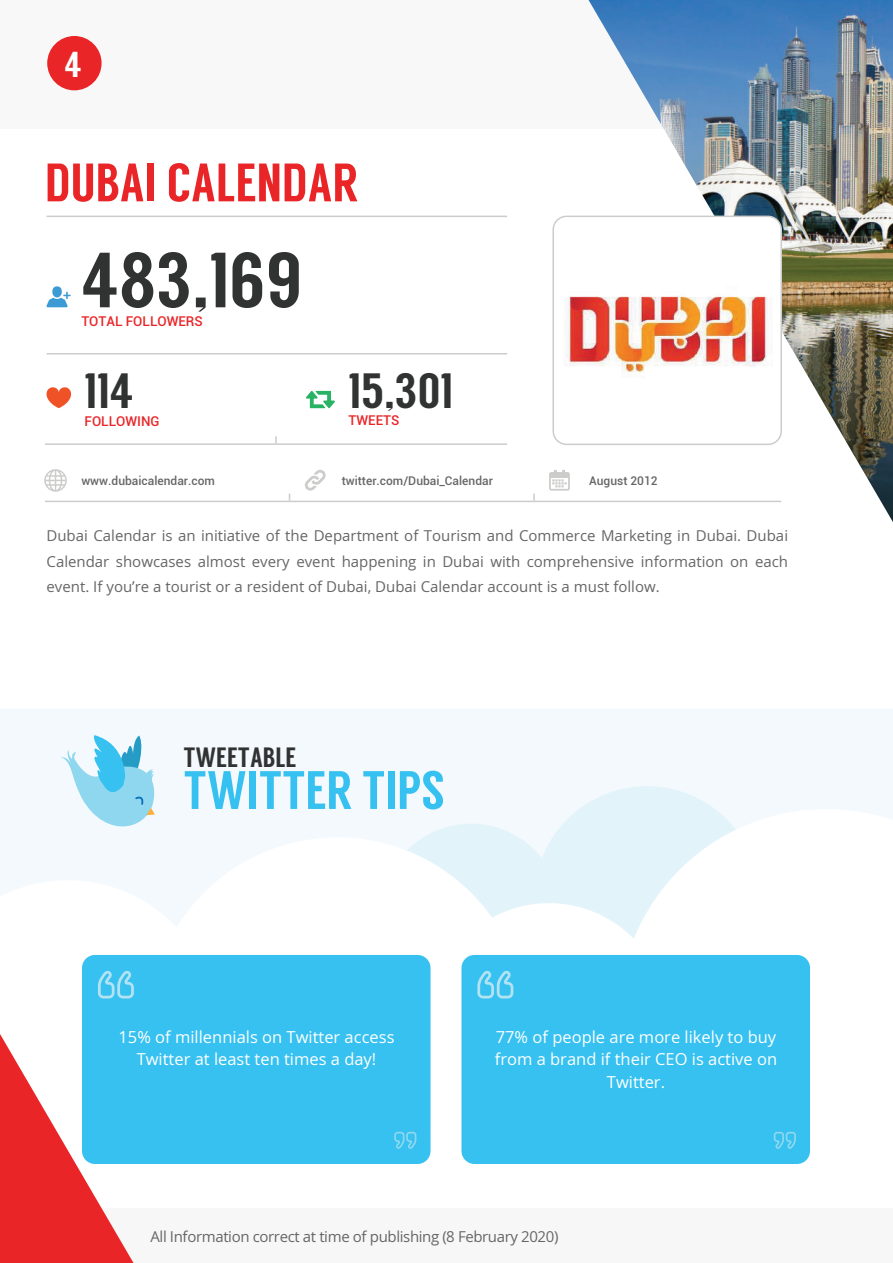
<style>
.page{position:relative;width:893px;height:1263px;background:#fff}
.page>*{position:absolute;margin:0;border:0;box-sizing:border-box;transform-origin:0 0}
.t1{font:78px "Langdon";color:#313232}
.t2{font:54px "Langdon";color:#ea2528}
.t3{font:54px "Langdon";color:#36c1f1}
.t4{font:49.5px "Langdon";color:#313232}
.t5{font:36px "Langdon";color:#fff}
.t6{font:27.9px "Langdon";color:#313232}
.t7{font:16.5px/22.5px "Open Sans";color:#fff;text-align:center}
.t8{font:15px/25.5px "Open Sans";letter-spacing:-.025em;color:#666;text-align:justify}
.t9{font:500 13.5px "Roboto";color:#ea2528}
.t10{font:500 12px "Roboto";color:#666}
</style>
<div class="page">
<div style="left:0;top:0;width:893px;height:129px;background:#f8f8f8"></div>
<div style="left:0;top:1208px;width:893px;height:55px;background:#f7f7f7"></div>
<img style="left:588px;top:0;width:305px;height:522px">
<svg style="left:0;top:1034px;width:134px;height:229px"></svg>
<hr style="left:46px;top:353px;width:461px;height:1px;background:#cccccb">
<hr style="left:46px;top:216px;width:461px;height:1px;background:#cccccb">
<hr style="left:45px;top:443px;width:462px;height:2px;background:#cccccb">
<svg style="left:275px;top:436px;width:2px;height:7px"></svg>
<hr style="left:45px;top:501px;width:736px;height:1px;background:#cccccb">
<svg style="left:533px;top:494px;width:2px;height:7px"></svg>
<img style="left:555px;top:216px;width:226px;height:228px">
<div style="left:552px;top:216px;width:230px;height:229px;border:2px solid #cccccb;border-radius:13px"></div>
<div style="left:47px;top:36px;width:55px;height:54px;background:#ea2528;border-radius:50%"></div>
<svg style="left:306px;top:391px;width:29px;height:17px"></svg>
<svg style="left:46px;top:387px;width:25px;height:21px"></svg>
<div style="left:52px;top:286px;width:10px;height:11px;background:#3c9bd5;border-radius:50%"></div>
<svg style="left:46px;top:292px;width:25px;height:15px"></svg>
<svg style="left:549px;top:470px;width:21px;height:21px"></svg>
<svg style="left:305px;top:470px;width:21px;height:21px"></svg>
<svg style="left:44px;top:469px;width:23px;height:23px"></svg>
<svg style="left:0;top:709px;width:893px;height:218px;fill:#f3f9fd"></svg>
<svg style="left:60px;top:735px;width:96px;height:106px"></svg>
<div style="left:82px;top:955px;width:348px;height:209px;background:#36c1f1;border-radius:13px"></div>
<svg style="left:98px;top:971px;width:36px;height:27px"></svg>
<svg style="left:394px;top:1132px;width:22px;height:17px"></svg>
<div style="left:461px;top:955px;width:349px;height:209px;background:#36c1f1;border-radius:13px"></div>
<svg style="left:477px;top:971px;width:36px;height:27px"></svg>
<svg style="left:774px;top:1132px;width:22px;height:17px"></svg>
<svg style="left:407px;top:786px;width:329px;height:153px"></svg>
<h3 class="t5" style="left:65px;top:44px;width:19px">4</h3>
<h2 class="t2" style="left:45px;top:151px;width:315px">DUBAI CALENDAR</h2>
<h1 class="t1" style="left:81px;top:235px;width:222px">483,169</h1>
<p class="t9" style="left:81px;top:312px;width:123px">TOTAL FOLLOWERS</p>
<h3 class="t4" style="left:349px;top:362px;width:106px">15,301</h3>
<h3 class="t4" style="left:85px;top:362px;width:50px">114</h3>
<p class="t9" style="left:85px;top:411px;width:77px">FOLLOWING</p>
<p class="t9" style="left:349px;top:411px;width:52px">TWEETS</p>
<p class="t10" style="left:81px;top:472px;width:135px">www.dubaicalendar.com</p>
<p class="t10" style="left:342px;top:472px;width:153px">twitter.com/Dubai_Calendar</p>
<p class="t10" style="left:589px;top:472px;width:70px">August 2012</p>
<p class="t8" style="left:46px;top:523px;width:743px">Dubai Calendar is an initiative of the Department of Tourism and Commerce Marketing in Dubai. Dubai Calendar showcases almost every event happening in Dubai with comprehensive information on each event. If you’re a tourist or a resident of Dubai, Dubai Calendar account is a must follow.</p>
<h3 class="t6" style="left:183px;top:741px;width:114px">TWEETABLE</h3>
<h2 class="t3" style="left:183px;top:759px;width:263px">TWITTER TIPS</h2>
<p class="t7" style="left:119px;top:1025px;width:277px">15% of millennials on Twitter access<br>Twitter at least ten times a day!</p>
<p class="t7" style="left:495px;top:1025px;width:284px">77% of people are more likely to buy from a brand if their CEO is active on<br>Twitter.</p>
<p class="t8" style="left:150px;top:1224px;width:410px">All Information correct at time of publishing (8 February 2020)</p>
</div>
